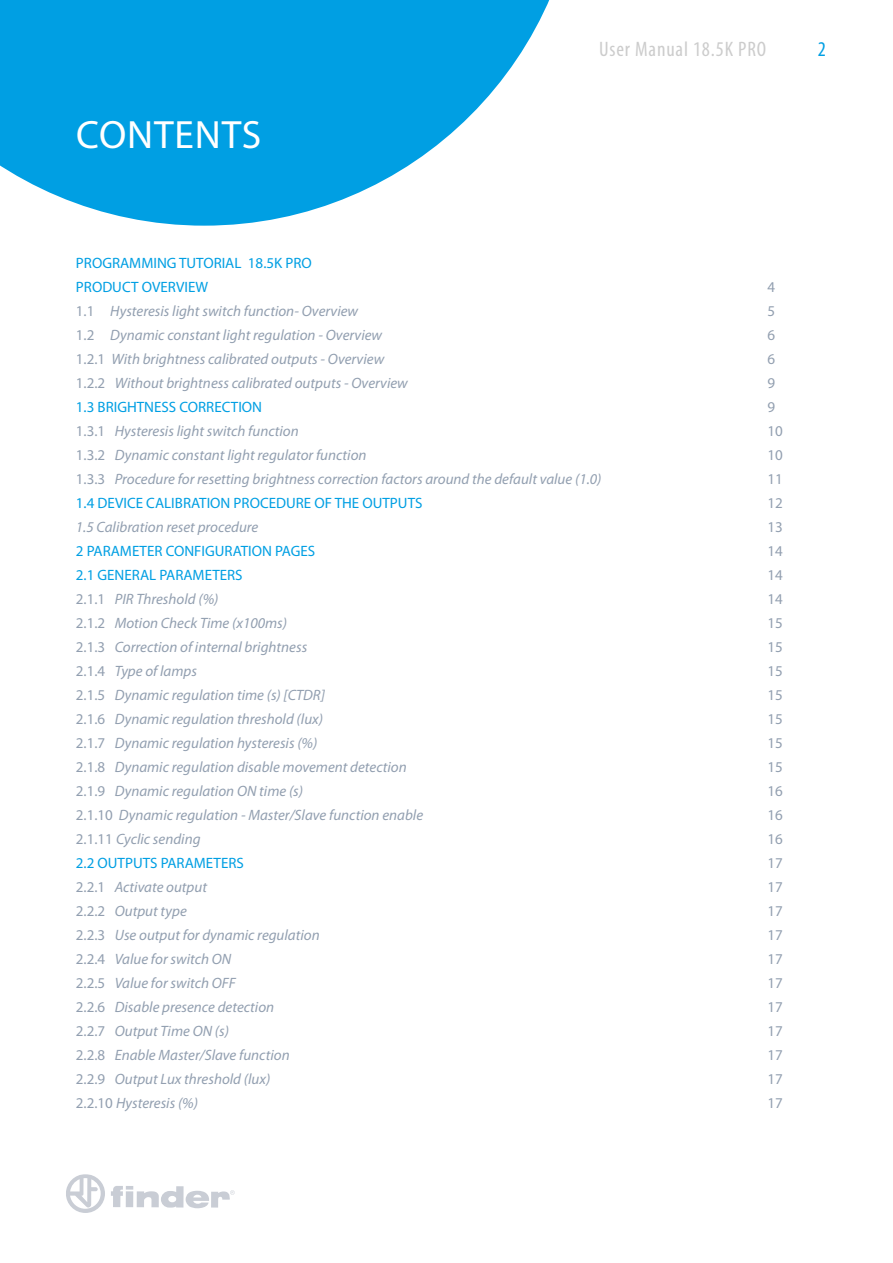
<style>
.page{position:relative;width:893px;height:1263px;background:#fff}
.page>*{position:absolute;margin:0;border:0;box-sizing:border-box;transform-origin:0 0}
.t1{font:39.6px "Myriad Pro";letter-spacing:.02em;color:#fff}
.t2{font:condensed 21px "Myriad Pro";letter-spacing:.04em;color:#ccc}
.t3{font:condensed 21px "Myriad Pro";color:#009fe3}
.t4{font:italic 15px "Myriad Pro";color:#929fb0}
.t5{font:15px/24px "Myriad Pro";color:#009fe3}
.t6{font:15px "Myriad Pro";color:#929fb0}
.s1{font-style:normal}
</style>
<div class="page">
<svg style="left:66px;top:1174px;width:39px;height:39px"></svg>
<svg style="left:111px;top:1186px;width:124px;height:22px"></svg>
<svg style="left:0;top:0;width:550px;height:226px;fill:#009fe3"></svg>
<h1 class="t1" style="left:76px;top:110px;width:187px">CONTENTS</h1>
<p class="t5" style="left:76px;top:251px;width:237px">PROGRAMMING TUTORIAL 18.5K PRO<br>PRODUCT OVERVIEW</p>
<h2 class="t2" style="left:599px;top:36px;width:168px">User Manual 18.5K PRO</h2>
<h2 class="t3" style="left:818px;top:36px;width:10px">2</h2>
<p class="t6" style="left:767px;top:278px;width:9px">4</p>
<p class="t4" style="left:76px;top:301px;width:284px"><span class="s1">1.1</span> Hysteresis light switch function- Overview</p>
<p class="t6" style="left:767px;top:302px;width:9px">5</p>
<p class="t4" style="left:76px;top:325px;width:308px"><span class="s1">1.2</span> Dynamic constant light regulation - Overview</p>
<p class="t6" style="left:767px;top:326px;width:9px">6</p>
<p class="t4" style="left:76px;top:349px;width:310px"><span class="s1">1.2.1</span> With brightness calibrated outputs - Overview</p>
<p class="t6" style="left:767px;top:350px;width:9px">6</p>
<p class="t4" style="left:76px;top:373px;width:333px"><span class="s1">1.2.2</span> Without brightness calibrated outputs - Overview</p>
<p class="t6" style="left:767px;top:374px;width:9px">9</p>
<p class="t5" style="left:76px;top:395px;width:188px">1.3 BRIGHTNESS CORRECTION</p>
<p class="t6" style="left:767px;top:398px;width:9px">9</p>
<p class="t4" style="left:76px;top:421px;width:224px"><span class="s1">1.3.1</span> Hysteresis light switch function</p>
<p class="t6" style="left:767px;top:422px;width:17px">10</p>
<p class="t4" style="left:76px;top:445px;width:292px"><span class="s1">1.3.2</span> Dynamic constant light regulator function</p>
<p class="t6" style="left:767px;top:446px;width:17px">10</p>
<p class="t4" style="left:76px;top:469px;width:527px"><span class="s1">1.3.3</span> Procedure for resetting brightness correction factors around the default value (1.0)</p>
<p class="t6" style="left:767px;top:470px;width:17px">11</p>
<p class="t5" style="left:76px;top:491px;width:348px">1.4 DEVICE CALIBRATION PROCEDURE OF THE OUTPUTS</p>
<p class="t6" style="left:767px;top:494px;width:17px">12</p>
<p class="t4" style="left:76px;top:517px;width:184px">1.5 Calibration reset procedure</p>
<p class="t6" style="left:767px;top:518px;width:17px">13</p>
<p class="t5" style="left:76px;top:539px;width:241px">2 PARAMETER CONFIGURATION PAGES</p>
<p class="t6" style="left:767px;top:542px;width:17px">14</p>
<p class="t5" style="left:76px;top:563px;width:168px">2.1 GENERAL PARAMETERS</p>
<p class="t6" style="left:767px;top:566px;width:17px">14</p>
<p class="t4" style="left:76px;top:589px;width:144px"><span class="s1">2.1.1</span> PIR Threshold (%)</p>
<p class="t6" style="left:767px;top:590px;width:17px">14</p>
<p class="t4" style="left:76px;top:613px;width:213px"><span class="s1">2.1.2</span> Motion Check Time (x100ms)</p>
<p class="t6" style="left:767px;top:614px;width:17px">15</p>
<p class="t4" style="left:76px;top:637px;width:233px"><span class="s1">2.1.3</span> Correction of internal brightness</p>
<p class="t6" style="left:767px;top:638px;width:17px">15</p>
<p class="t4" style="left:76px;top:661px;width:123px"><span class="s1">2.1.4</span> Type of lamps</p>
<p class="t6" style="left:767px;top:662px;width:17px">15</p>
<p class="t4" style="left:76px;top:685px;width:251px"><span class="s1">2.1.5</span> Dynamic regulation time (s) [CTDR]</p>
<p class="t6" style="left:767px;top:686px;width:17px">15</p>
<p class="t4" style="left:76px;top:709px;width:249px"><span class="s1">2.1.6</span> Dynamic regulation threshold (lux)</p>
<p class="t6" style="left:767px;top:710px;width:17px">15</p>
<p class="t4" style="left:76px;top:733px;width:243px"><span class="s1">2.1.7</span> Dynamic regulation hysteresis (%)</p>
<p class="t6" style="left:767px;top:734px;width:17px">15</p>
<p class="t4" style="left:76px;top:757px;width:332px"><span class="s1">2.1.8</span> Dynamic regulation disable movement detection</p>
<p class="t6" style="left:767px;top:758px;width:17px">15</p>
<p class="t4" style="left:76px;top:781px;width:229px"><span class="s1">2.1.9</span> Dynamic regulation ON time (s)</p>
<p class="t6" style="left:767px;top:782px;width:17px">16</p>
<p class="t4" style="left:76px;top:805px;width:349px"><span class="s1">2.1.10</span> Dynamic regulation - Master/Slave function enable</p>
<p class="t6" style="left:767px;top:806px;width:17px">16</p>
<p class="t4" style="left:76px;top:829px;width:126px"><span class="s1">2.1.11</span> Cyclic sending</p>
<p class="t6" style="left:767px;top:830px;width:17px">16</p>
<p class="t5" style="left:76px;top:851px;width:169px">2.2 OUTPUTS PARAMETERS</p>
<p class="t6" style="left:767px;top:854px;width:17px">17</p>
<p class="t4" style="left:76px;top:877px;width:133px"><span class="s1">2.2.1</span> Activate output</p>
<p class="t6" style="left:767px;top:878px;width:17px">17</p>
<p class="t4" style="left:76px;top:901px;width:112px"><span class="s1">2.2.2</span> Output type</p>
<p class="t6" style="left:767px;top:902px;width:17px">17</p>
<p class="t4" style="left:76px;top:925px;width:245px"><span class="s1">2.2.3</span> Use output for dynamic regulation</p>
<p class="t6" style="left:767px;top:926px;width:17px">17</p>
<p class="t4" style="left:76px;top:949px;width:157px"><span class="s1">2.2.4</span> Value for switch ON</p>
<p class="t6" style="left:767px;top:950px;width:17px">17</p>
<p class="t4" style="left:76px;top:973px;width:161px"><span class="s1">2.2.5</span> Value for switch OFF</p>
<p class="t6" style="left:767px;top:974px;width:17px">17</p>
<p class="t4" style="left:76px;top:997px;width:200px"><span class="s1">2.2.6</span> Disable presence detection</p>
<p class="t6" style="left:767px;top:998px;width:17px">17</p>
<p class="t4" style="left:76px;top:1021px;width:155px"><span class="s1">2.2.7</span> Output Time ON (s)</p>
<p class="t6" style="left:767px;top:1022px;width:17px">17</p>
<p class="t4" style="left:76px;top:1045px;width:215px"><span class="s1">2.2.8</span> Enable Master/Slave function</p>
<p class="t6" style="left:767px;top:1046px;width:17px">17</p>
<p class="t4" style="left:76px;top:1069px;width:196px"><span class="s1">2.2.9</span> Output Lux threshold (lux)</p>
<p class="t6" style="left:767px;top:1070px;width:17px">17</p>
<p class="t4" style="left:76px;top:1093px;width:124px"><span class="s1">2.2.10</span> Hysteresis (%)</p>
<p class="t6" style="left:767px;top:1094px;width:17px">17</p>
</div>
